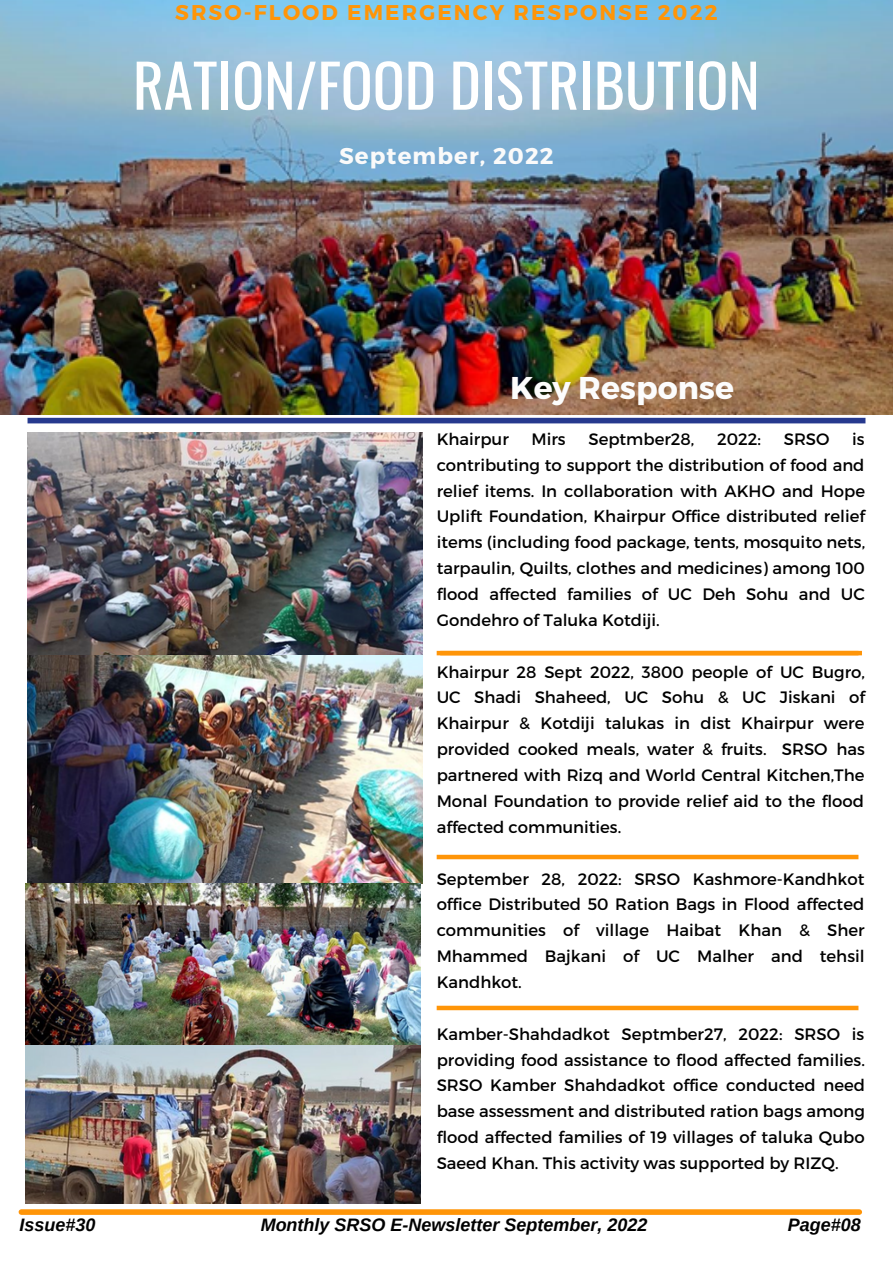
<style>
.page{position:relative;width:893px;height:1264px;background:#fff}
.page>*{position:absolute;margin:0;border:0;box-sizing:border-box;transform-origin:0 0}
.t1{font:59.4px "Oswald";color:#fff}
.t2{font:700 31.5px "Montserrat";color:#fcfcfc}
.t3{font:700 22.8px "Montserrat";letter-spacing:.05em;color:#fafafa}
.t4{font:700 21.3px "Montserrat";letter-spacing:.1em;color:#ff9508}
.t5{font:italic 700 18px "Arimo";color:#000}
.t6{font:16.5px/25.8px "Montserrat";color:#000;text-align:justify}
</style>
<div class="page">
<div style="left:21px;top:1209px;width:838px;height:5px;background:#ff9508"></div>
<div style="left:28px;top:418px;width:837px;height:5px;background:#26398e"></div>
<img style="left:28px;top:432px;width:394px;height:451px">
<img style="left:26px;top:883px;width:394px;height:320px">
<img style="left:0;top:0;width:892px;height:415px">
<svg style="left:436px;top:651px;width:4px;height:4px"></svg>
<hr style="left:440px;top:651px;width:421px;height:4px;background:#ff9508">
<div style="left:436px;top:854px;width:422px;height:5px;background:#ff9508"></div>
<div style="left:436px;top:1005px;width:422px;height:5px;background:#ff9508"></div>
<p class="t4" style="left:175px;top:-1px;width:544px">SRSO-FLOOD EMERGENCY RESPONSE 2022</p>
<h1 class="t1" style="left:133px;top:39px;width:628px">RATION/FOOD DISTRIBUTION</h1>
<h3 class="t3" style="left:339px;top:141px;width:216px">September, 2022</h3>
<h2 class="t2" style="left:510px;top:367px;width:225px">Key Response</h2>
<p class="t6" style="left:436px;top:425px;width:430px;text-indent:415px">is contributing to support the distribution of food and relief items. In collaboration with AKHO and Hope Uplift Foundation, Khairpur Office distributed relief items (including food package, tents, mosquito nets, tarpaulin, Quilts, clothes and medicines) among 100 flood affected families of UC Deh Sohu and UC Gondehro of Taluka Kotdiji.</p>
<p class="t6" style="left:436px;top:658px;width:430px">Khairpur 28 Sept 2022, 3800 people of UC Bugro, UC Shadi Shaheed, UC Sohu &amp; UC Jiskani of Khairpur &amp; Kotdiji talukas in dist Khairpur were provided cooked meals, water &amp; fruits. SRSO has partnered with Rizq and World Central Kitchen,The Monal Foundation to provide relief aid to the flood affected communities.</p>
<p class="t6" style="left:436px;top:864px;width:429px">September 28, 2022: SRSO Kashmore-Kandhkot office Distributed 50 Ration Bags in Flood affected communities of village Haibat Khan &amp; Sher Mhammed Bajkani of UC Malher and tehsil Kandhkot.</p>
<p class="t6" style="left:436px;top:1020px;width:430px">Kamber-Shahdadkot Septmber27, 2022: SRSO is providing food assistance to flood affected families.<br>SRSO Kamber Shahdadkot office conducted need base assessment and distributed ration bags among flood affected families of 19 villages of taluka Qubo Saeed Khan. This activity was supported by RIZQ.</p>
<p class="t6" style="left:436px;top:425px;width:74px">Khairpur</p>
<p class="t6" style="left:531px;top:425px;width:36px">Mirs</p>
<p class="t6" style="left:588px;top:425px;width:107px">Septmber28,</p>
<p class="t6" style="left:717px;top:425px;width:45px">2022:</p>
<p class="t6" style="left:783px;top:425px;width:47px">SRSO</p>
<p class="t5" style="left:20px;top:1214px;width:77px">Issue#30</p>
<p class="t5" style="left:261px;top:1214px;width:388px">Monthly SRSO E-Newsletter September, 2022</p>
<p class="t5" style="left:787px;top:1214px;width:74px">Page#08</p>
</div>
